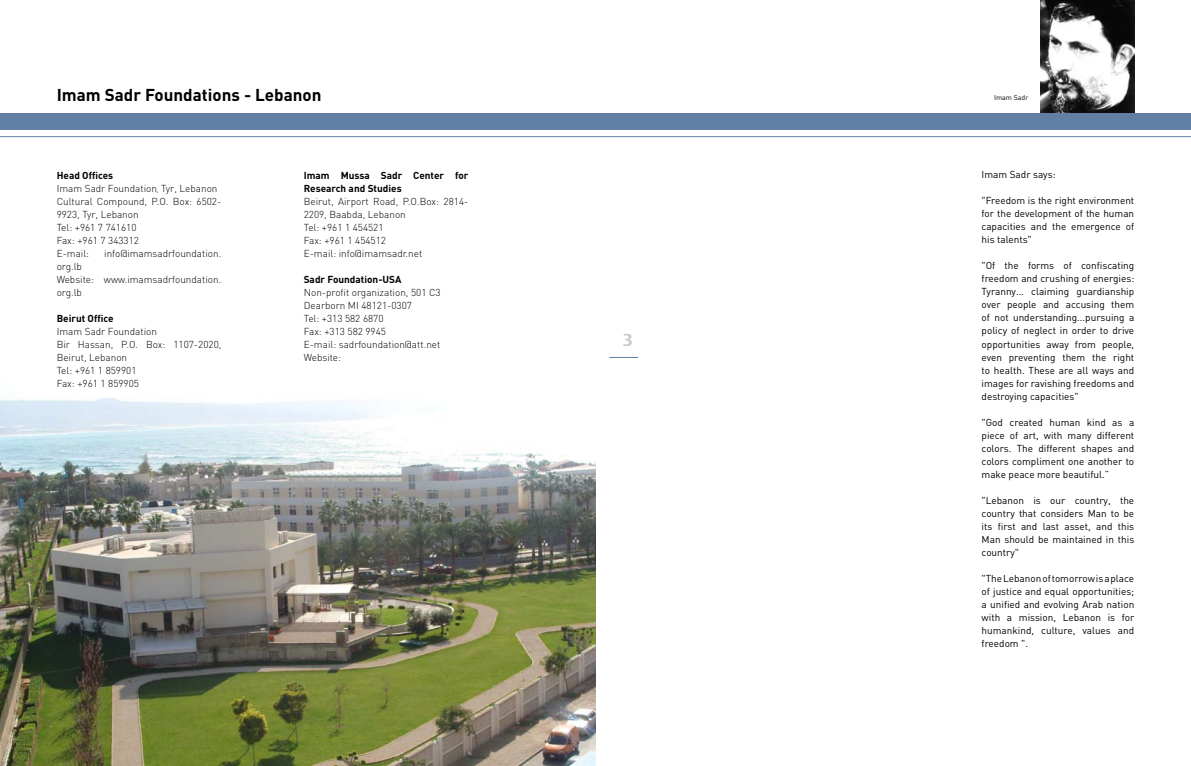
<style>
.page{position:relative;width:1191px;height:766px;background:#fff}
.page>*{position:absolute;margin:0;border:0;box-sizing:border-box;transform-origin:0 0}
.t1{font:700 17px "DIN";color:#000}
.t2{font:700 17px "Big Vesta Arabic Beta";color:#c6c8ca}
.t3{font:10px/13px "DIN";color:#000;text-align:justify}
.t4{font:300 10px/13px "DIN";color:#000}
.t5{font:700 10px/13px "DIN";color:#000}
.t6{font:7px "DIN";color:#000}
.s1{font-weight:700}
.s2{font-family:"Win Soft Pro";font-weight:500}
</style>
<div class="page">
<svg style="left:609px;top:357px;width:29px;height:1px"></svg>
<img style="left:0;top:397px;width:595px;height:368px">
<img style="left:1040px;top:0;width:94px;height:113px">
<div style="left:0;top:113px;width:1191px;height:17px;background:#617ea4"></div>
<hr style="left:0;top:136px;width:1191px;height:1px;background:#617ea4">
<h1 class="t1" style="left:57px;top:84px;width:266px">Imam Sadr Foundations - Lebanon</h1>
<p class="t6" style="left:994px;top:93px;width:36px">Imam Sadr</p>
<p class="t4" style="left:57px;top:169px;width:166px"><span class="s1">Head Offices<br></span>Imam Sadr Foundation<span class="s2">،</span> Tyr, Lebanon<br>Cultural Compound, P.O. Box: 6502-<br>9923, Tyr, Lebanon<br>Tel: +961 7 741610<br>Fax: +961 7 343312<br>E-mail:</p>
<p class="t4" style="left:104px;top:247px;width:119px">info@imamsadrfoundation.</p>
<p class="t4" style="left:57px;top:260px;width:166px">org.lb<br>Website: www.imamsadrfoundation. org.lb</p>
<p class="t5" style="left:57px;top:311px;width:58px">Beirut Office</p>
<p class="t4" style="left:57px;top:325px;width:166px">Imam Sadr Foundation<br>Bir Hassan, P.O. Box: 1107-2020,<br>Beirut, Lebanon<br>Tel: +961 1 859901<br>Fax: +961 1 859905</p>
<p class="t5" style="left:304px;top:168px;width:166px">Imam Mussa Sadr Center for<br>Research and Studies</p>
<p class="t4" style="left:304px;top:195px;width:166px">Beirut, Airport Road, P.O.Box: 2814-<br>2209, Baabda, Lebanon<br>Tel: +961 1 454521<br>Fax: +961 1 454512<br>E-mail: info@imamsadr.net</p>
<p class="t5" style="left:304px;top:272px;width:99px">Sadr Foundation-USA</p>
<p class="t4" style="left:304px;top:286px;width:138px">Non-profit organization, 501 C3<br>Dearborn MI 48121-0307<br>Tel: +313 582 6870<br>Fax: +313 582 9945<br>E-mail: sadrfoundation@att.net<br>Website:</p>
<h1 class="t2" style="left:622px;top:326px;width:12px">3</h1>
<p class="t3" style="left:981px;top:168px;width:76px">Imam Sadr says:</p>
<p class="t3" style="left:981px;top:194px;width:154px">"Freedom is the right environment for the development of the human capacities and the emergence of his talents"</p>
<p class="t3" style="left:981px;top:259px;width:154px">"Of the forms of confiscating freedom and crushing of energies:<br>Tyranny… claiming guardianship over people and accusing them of not understanding...pursuing a policy of neglect in order to drive opportunities away from people, even preventing them the right to health. These are all ways and images for ravishing freedoms and destroying capacities"</p>
<p class="t3" style="left:981px;top:415px;width:154px">"God created human kind as a piece of art, with many different colors. The different shapes and colors compliment one another to make peace more beautiful.”</p>
<p class="t3" style="left:981px;top:493px;width:154px">"Lebanon is our country, the country that considers Man to be its first and last asset, and this Man should be maintained in this country"</p>
<p class="t3" style="left:981px;top:571px;width:154px">"The Lebanon of tomorrow is a place of justice and equal opportunities; a unified and evolving Arab nation with a mission, Lebanon is for humankind, culture, values and freedom ".</p>
</div>
